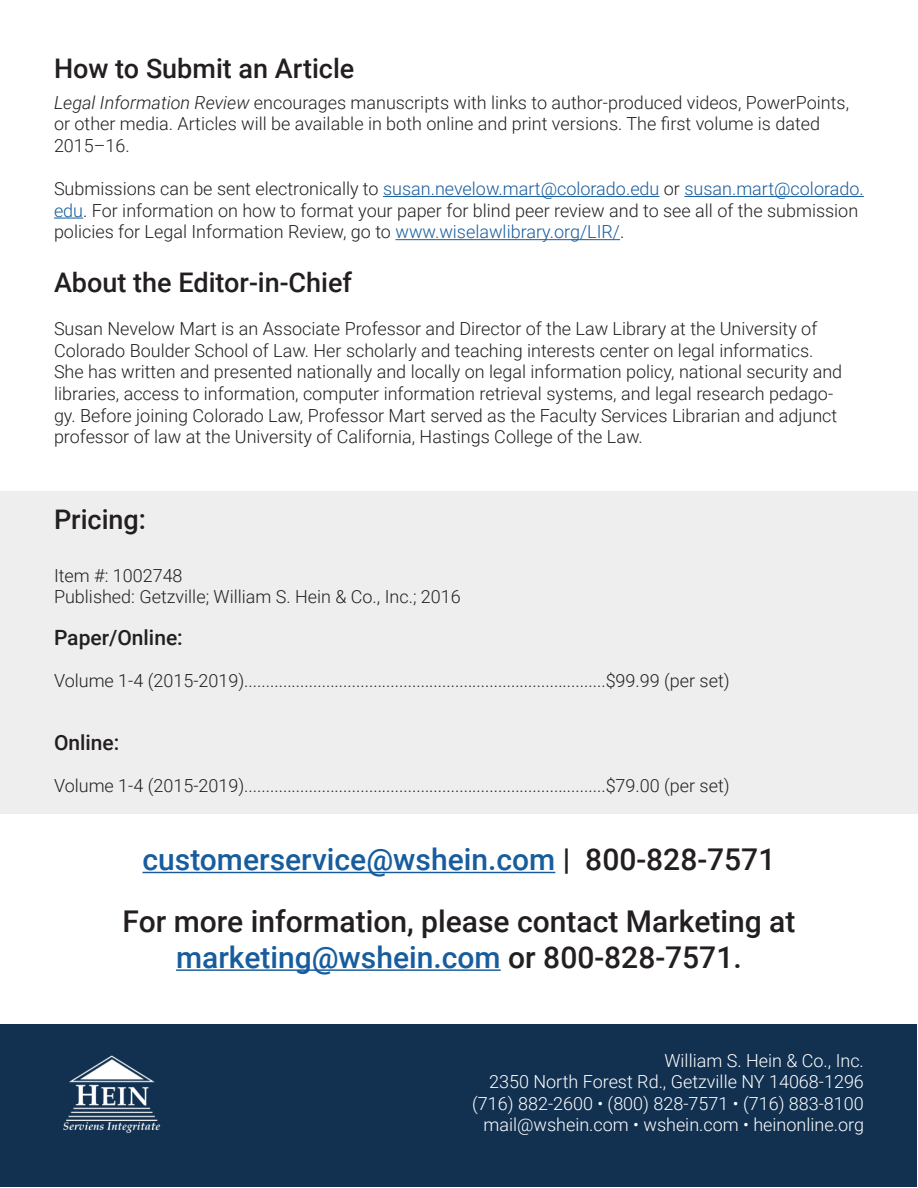
<style>
.page{position:relative;width:918px;height:1188px;background:#fff}
.page>*{position:absolute;margin:0;border:0;box-sizing:border-box;transform-origin:0 0}
.t1{font:500 30px/36px "Roboto";color:#231f20;text-align:center}
.t2{font:500 30px "Roboto";color:#175d9e}
.t3{font:500 27px "Roboto";color:#231f20}
.t4{font:500 21px "Roboto";color:#231f20}
.t5{font:300 18px/21.6px "Roboto";color:#231f20}
.t6{font:300 18px "Roboto";color:#fff}
.s1{font-style:italic}
.s2{color:#175d9e}
.s3{color:#231f20}
</style>
<div class="page">
<div style="left:0;top:491px;width:918px;height:323px;background:#eeeeef"></div>
<hr style="left:383px;top:196px;width:277px;height:1px;background:#175d9e">
<hr style="left:684px;top:196px;width:180px;height:1px;background:#175d9e">
<svg style="left:54px;top:218px;width:29px;height:1px"></svg>
<hr style="left:395px;top:239px;width:225px;height:1px;background:#175d9e">
<div style="left:1px;top:1024px;width:916px;height:163px;background:#123150"></div>
<hr style="left:142px;top:872px;width:413px;height:1px;background:#175d9e">
<hr style="left:176px;top:969px;width:325px;height:2px;background:#175d9e">
<img style="left:63px;top:1055px;width:98px;height:78px">
<p class="t3" style="left:54px;top:49px;width:302px">How to Submit an Article</p>
<p class="t5" style="left:54px;top:91px;width:797px"><span class="s1">Legal Information Review</span> encourages manuscripts with links to author-produced videos, PowerPoints, or other media. Articles will be available in both online and print versions. The first volume is dated<br>2015–16.</p>
<p class="t5" style="left:54px;top:177px;width:811px">Submissions can be sent electronically to <span class="s2">susan.nevelow.mart@colorado.edu</span> or <span class="s2">susan.mart@colorado. edu</span>. For information on how to format your paper for blind peer review and to see all of the submission policies for Legal Information Review, go to <span class="s2">www.wiselawlibrary.org/LIR/</span>.</p>
<p class="t3" style="left:54px;top:264px;width:300px">About the Editor-in-Chief</p>
<p class="t5" style="left:54px;top:317px;width:790px">Susan Nevelow Mart is an Associate Professor and Director of the Law Library at the University of Colorado Boulder School of Law. Her scholarly and teaching interests center on legal informatics.<br>She has written and presented nationally and locally on legal information policy, national security and libraries, access to information, computer information retrieval systems, and legal research pedago&shy;gy. Before joining Colorado Law, Professor Mart served as the Faculty Services Librarian and adjunct professor of law at the University of California, Hastings College of the Law.</p>
<p class="t3" style="left:54px;top:500px;width:94px">Pricing:</p>
<p class="t5" style="left:54px;top:564px;width:130px">Item #: 1002748</p>
<p class="t5" style="left:54px;top:585px;width:408px">Published: Getzville; William S. Hein &amp; Co., Inc.; 2016</p>
<p class="t4" style="left:54px;top:623px;width:130px">Paper/Online:</p>
<p class="t5" style="left:54px;top:669px;width:677px">Volume 1-4 (2015-2019)....................................................................................$99.99 (per set)</p>
<p class="t4" style="left:54px;top:728px;width:67px">Online:</p>
<p class="t5" style="left:54px;top:774px;width:677px">Volume 1-4 (2015-2019)....................................................................................$79.00 (per set)</p>
<p class="t2" style="left:142px;top:839px;width:634px">customerservice@wshein.com <span class="s3">| 800-828-7571</span></p>
<p class="t1" style="left:123px;top:902px;width:674px">For more information, please contact Marketing at <span class="s2">marketing@wshein.com</span> or 800-828-7571.</p>
<p class="t6" style="left:664px;top:1047px;width:201px">William S. Hein &amp; Co., Inc.</p>
<p class="t6" style="left:489px;top:1069px;width:376px">2350 North Forest Rd., Getzville NY 14068-1296</p>
<p class="t6" style="left:472px;top:1091px;width:393px">(716) 882-2600 • (800) 828-7571 • (716) 883-8100</p>
<p class="t6" style="left:483px;top:1112px;width:382px">mail@wshein.com • wshein.com • heinonline.org</p>
</div>
